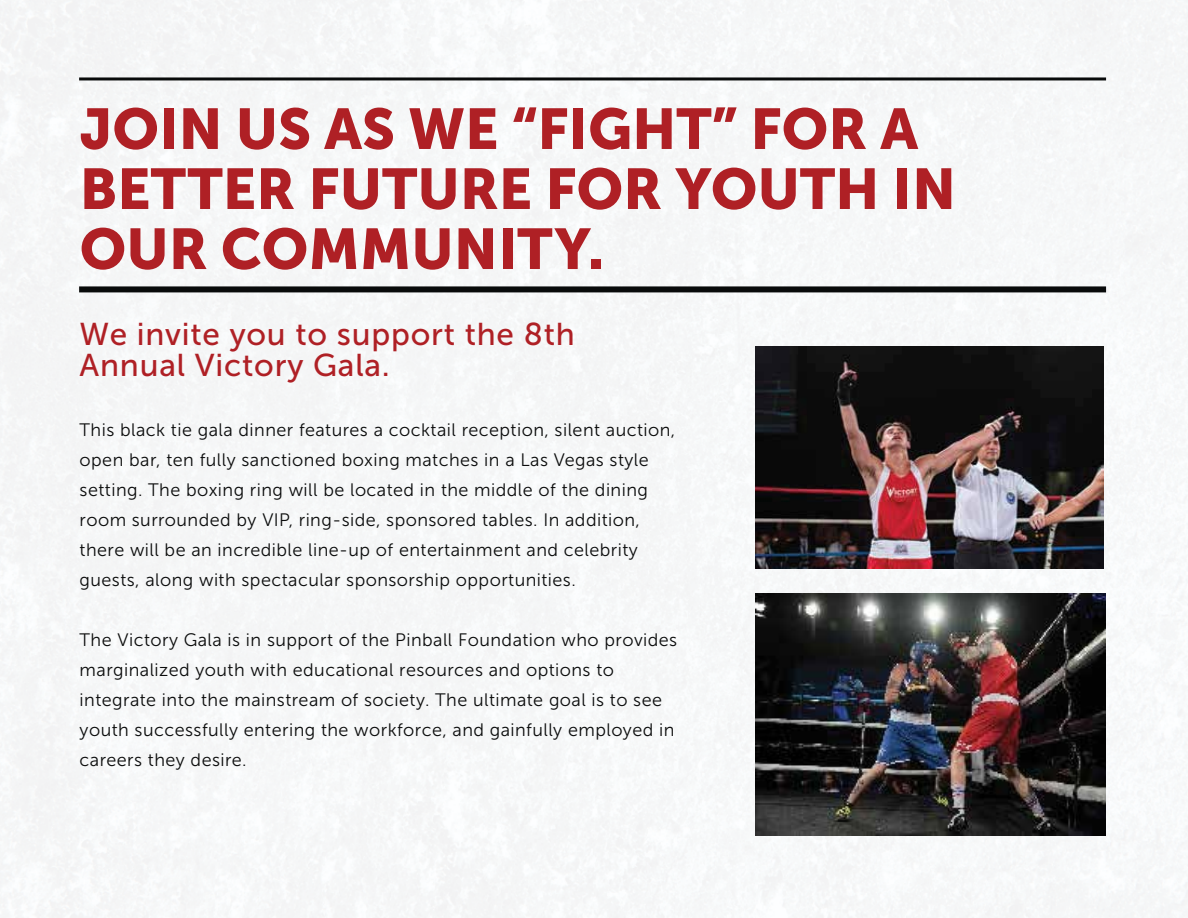
<style>
.page{position:relative;width:1188px;height:918px;background:#f6f7f8}
.page>*{position:absolute;margin:0;border:0;box-sizing:border-box;transform-origin:0 0}
.t1{font:57px/60px "Museo Sans 900";color:#af2025}
.t2{font:31.5px/31.5px "Museo Sans 500";letter-spacing:.025em;color:#af2025}
.t3{font:18px/30px "Museo Sans 300";letter-spacing:.025em;color:#0b0c0c}
</style>
<div class="page">
<div style="left:79px;top:286px;width:1027px;height:6px;background:#090b0b"></div>
<hr style="left:79px;top:77px;width:1027px;height:3px;background:#090b0b">
<img style="left:756px;top:347px;width:348px;height:222px">
<img style="left:756px;top:593px;width:350px;height:242px">
<h1 class="t1" style="left:80px;top:99px;width:878px">JOIN US AS WE “FIGHT” FOR A<br>BETTER FUTURE FOR YOUTH IN<br>OUR COMMUNITY.</h1>
<h2 class="t2" style="left:80px;top:318px;width:497px">We invite you to support the 8th<br>Annual Victory Gala.</h2>
<p class="t3" style="left:80px;top:415px;width:597px">This black tie gala dinner features a cocktail reception, silent auction, open bar, ten fully sanctioned boxing matches in a Las Vegas style setting. The boxing ring will be located in the middle of the dining room surrounded by VIP, ring-side, sponsored tables. In addition, there will be an incredible line-up of entertainment and celebrity guests, along with spectacular sponsorship opportunities.</p>
<p class="t3" style="left:80px;top:625px;width:599px">The Victory Gala is in support of the Pinball Foundation who provides marginalized youth with educational resources and options to integrate into the mainstream of society. The ultimate goal is to see youth successfully entering the workforce, and gainfully employed in careers they desire.</p>
</div>
